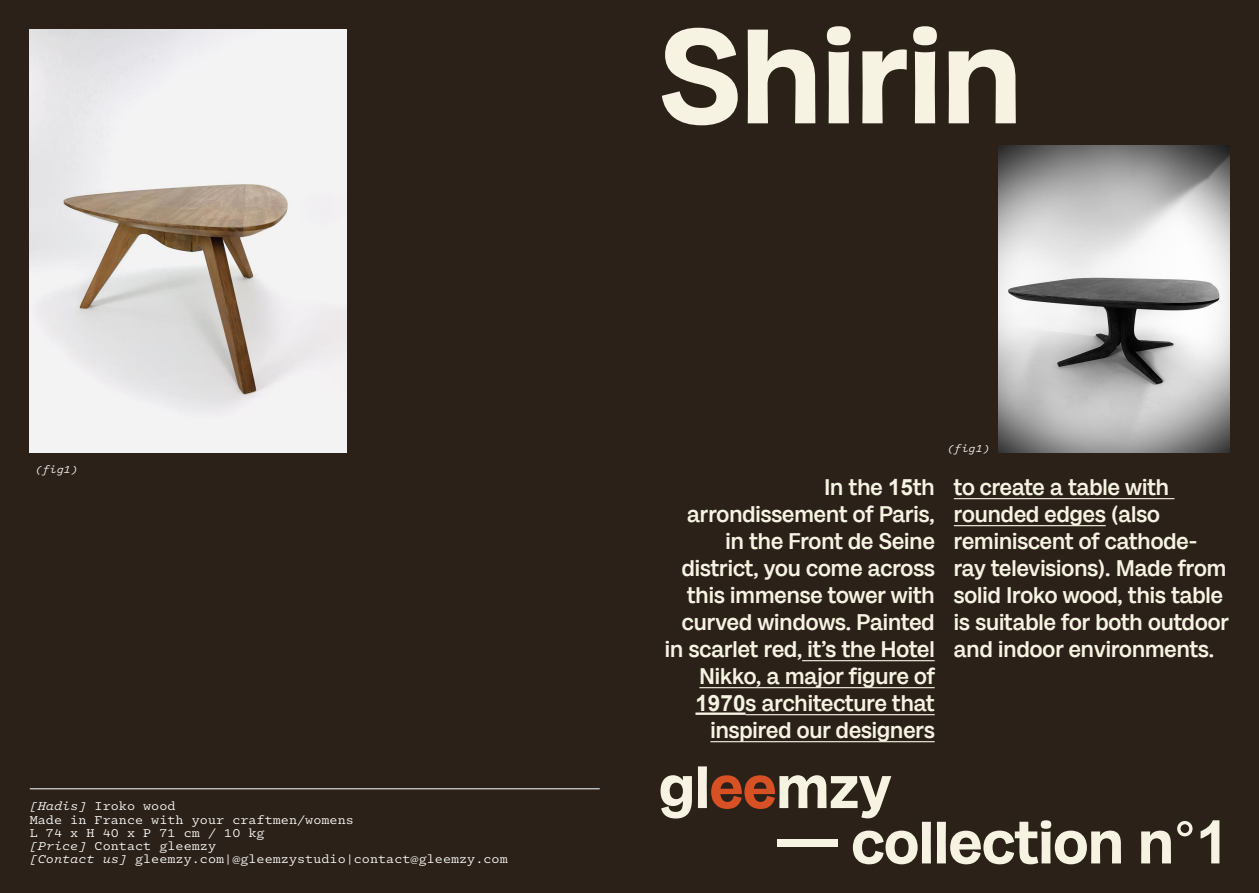
<style>
.page{position:relative;width:1259px;height:893px;background:#fff}
.page>*{position:absolute;margin:0;border:0;box-sizing:border-box;transform-origin:0 0}
.t1{font:700 135px "Milligram Trial";color:#f7f3e3}
.t2{font:700 60px "Milligram Trial";color:#f7f3e3}
.t3{font:500 22.5px/27px "Milligram Trial";color:#f7f3e3;text-align:right}
.t4{font:13.5px/13.2px "Logic Monospace";color:#fff}
.t5{font:italic 12px "Logic Monospace";color:#fff}
.s1{font-style:italic}
.s2{font-family:"Arial";font-weight:700}
.s3{color:#d75124}
.s4{font-family:"Arial"}
</style>
<div class="page">
<div style="left:629px;top:0;width:630px;height:893px;background:#2b2118"></div>
<div style="left:0;top:0;width:629px;height:893px;background:#2b2118"></div>
<hr style="left:30px;top:788px;width:570px;height:1px;background:#fff">
<img style="left:30px;top:30px;width:317px;height:422px">
<img style="left:998px;top:145px;width:231px;height:308px">
<hr style="left:802px;top:660px;width:132px;height:1px;background:#f7f3e3">
<hr style="left:699px;top:687px;width:235px;height:1px;background:#f7f3e3">
<hr style="left:695px;top:712px;width:50px;height:3px;background:#f7f3e3">
<hr style="left:745px;top:714px;width:189px;height:1px;background:#f7f3e3">
<hr style="left:710px;top:741px;width:224px;height:1px;background:#f7f3e3">
<hr style="left:954px;top:498px;width:220px;height:1px;background:#f7f3e3">
<hr style="left:954px;top:525px;width:151px;height:1px;background:#f7f3e3">
<p class="t5" style="left:35px;top:462px;width:45px">(fig1)</p>
<p class="t4" style="left:30px;top:800px;width:326px"><span class="s1">[Hadis]</span> Iroko wood<br>Made in France with your craftmen/womens</p>
<p class="t4" style="left:30px;top:826px;width:236px">L 74 x H 40 x P 71 cm / 10 kg</p>
<p class="t4" style="left:30px;top:839px;width:188px"><span class="s1">[Price]</span> Contact gleemzy</p>
<p class="t4" style="left:30px;top:852px;width:479px"><span class="s1">[Contact us]</span> gleemzy.com|@gleemzystudio|contact@gleemzy.com</p>
<p class="t1" style="left:659px;top:-17px;width:364px">Shirin</p>
<p class="t5" style="left:947px;top:441px;width:45px">(fig1)</p>
<p class="t3" style="left:665px;top:472px;width:271px">In the <span class="s2">15</span>th arrondissement of Paris, in the Front de Seine district, you come across this immense tower with curved windows. Painted in scarlet red, it’s the Hotel<br>Nikko, a major figure of<br><span class="s2">1970</span>s architecture that inspired our designers</p>
<p class="t3" style="left:954px;top:472px;width:277px;text-align:left">to create a table with rounded edges (also reminiscent of cathode&shy;ray televisions). Made from solid Iroko wood, this table is suitable for both outdoor and indoor environments.</p>
<p class="t2" style="left:659px;top:746px;width:234px">gl<span class="s3">ee</span>mzy</p>
<p class="t2" style="left:778px;top:801px;width:453px">— collection n°<span class="s4">1</span></p>
</div>
